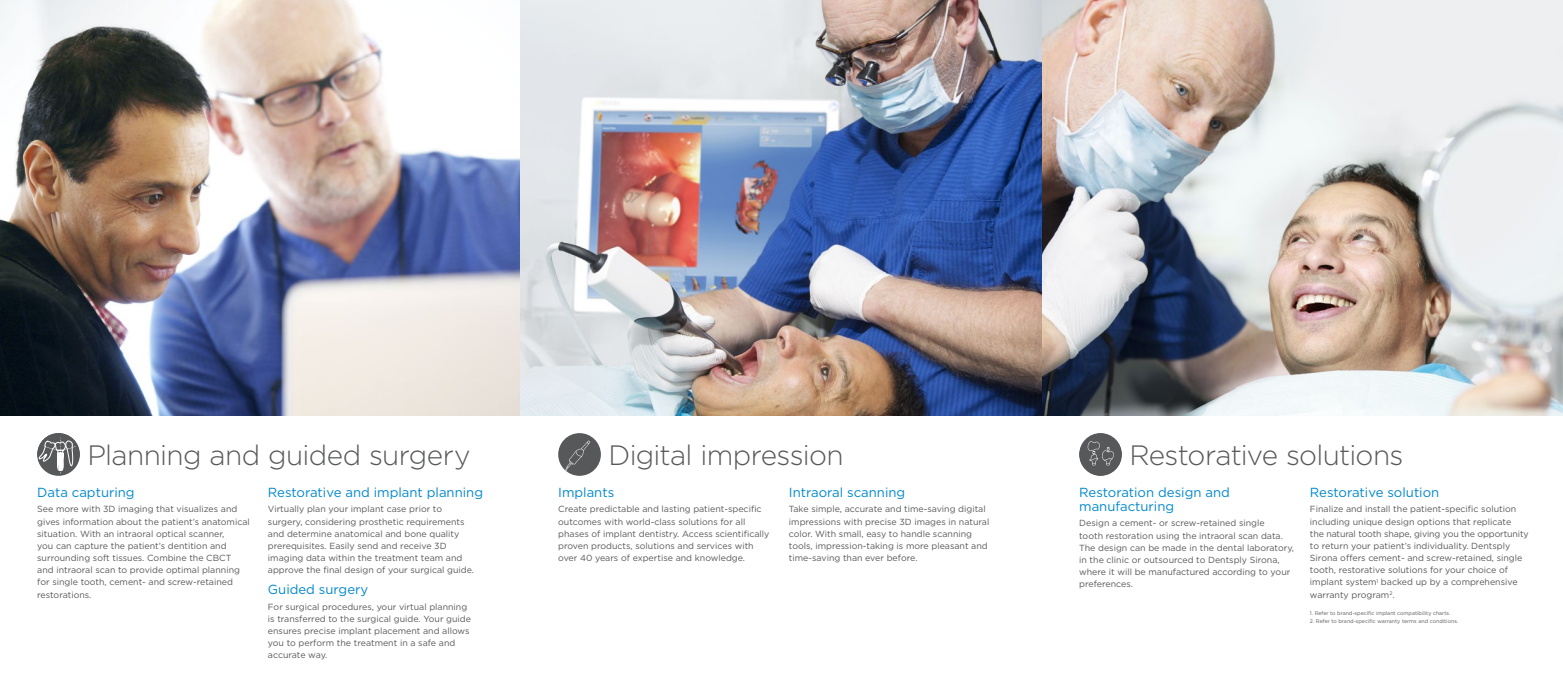
<style>
.page{position:relative;width:1563px;height:695px;background:#fff}
.page>*{position:absolute;margin:0;border:0;box-sizing:border-box;transform-origin:0 0}
.DS_headlines{font:300 28px "Gotham";letter-spacing:-.025em;color:#57585a}
.DS_headlines-2{font:13.12px/14px "Gotham";color:#0088ce}
.DS_headlines-3{font:8.84px/12.2px "Gotham";color:#57585a}
.DS_headlines-4{font:5.25px "Gotham";color:#57585a}
</style>
<div class="page">
<img style="left:0;top:0;width:1563px;height:415px">
<svg style="left:37px;top:433px;width:43px;height:42px"></svg>
<div style="left:558px;top:433px;width:43px;height:42px;background:#57585a;border-radius:50%"></div>
<svg style="left:564px;top:440px;width:26px;height:33px"></svg>
<svg style="left:1079px;top:433px;width:43px;height:42px"></svg>
<div style="left:1079px;top:433px;width:42px;height:42px;background:#57585a;border-radius:50%"></div>
<svg style="left:1087px;top:441px;width:27px;height:24px"></svg>
<p class="DS_headlines" style="left:87px;top:437px;width:385px">Planning and guided surgery</p>
<p class="DS_headlines" style="left:608px;top:437px;width:237px">Digital impression</p>
<p class="DS_headlines" style="left:1129px;top:437px;width:276px">Restorative solutions</p>
<p class="DS_headlines-2" style="left:558px;top:485px;width:57px">Implants</p>
<p class="DS_headlines-3" style="left:558px;top:503px;width:213px">Create predictable and lasting patient-specific outcomes with world-class solutions for all phases of implant dentistry. Access scientifically proven products, solutions and services with over 40 years of expertise and knowledge.</p>
<p class="DS_headlines-2" style="left:268px;top:485px;width:217px">Restorative and implant planning</p>
<p class="DS_headlines-3" style="left:268px;top:503px;width:208px">Virtually plan your implant case prior to surgery, considering prosthetic requirements and determine anatomical and bone quality prerequisites. Easily send and receive 3D imaging data within the treatment team and approve the final design of your surgical guide.</p>
<p class="DS_headlines-2" style="left:268px;top:582px;width:102px">Guided surgery</p>
<p class="DS_headlines-3" style="left:268px;top:600px;width:205px">For surgical procedures, your virtual planning is transferred to the surgical guide. Your guide ensures precise implant placement and allows you to perform the treatment in a safe and accurate way.</p>
<p class="DS_headlines-2" style="left:789px;top:485px;width:118px">Intraoral scanning</p>
<p class="DS_headlines-3" style="left:789px;top:503px;width:202px">Take simple, accurate and time-saving digital impressions with precise 3D images in natural color. With small, easy to handle scanning tools, impression-taking is more pleasant and time-saving than ever before.</p>
<p class="DS_headlines-2" style="left:1079px;top:485px;width:152px">Restoration design and manufacturing</p>
<p class="DS_headlines-3" style="left:1079px;top:517px;width:216px">Design a cement- or screw-retained single<br>tooth restoration using the intraoral scan data.<br>The design can be made in the dental laboratory, in the clinic or outsourced to Dentsply Sirona, where it will be manufactured according to your preferences.</p>
<p class="DS_headlines-2" style="left:1310px;top:485px;width:131px">Restorative solution</p>
<p class="DS_headlines-3" style="left:1310px;top:503px;width:220px">Finalize and install the patient-specific solution including unique design options that replicate<br>the natural tooth shape, giving you the opportunity to return your patient’s individuality. Dentsply Sirona offers cement- and screw-retained, single tooth, restorative solutions for your choice of implant system<sup>1</sup> backed up by a comprehensive warranty program<sup>2</sup>.</p>
<p class="DS_headlines-4" style="left:1310px;top:609px;width:142px">1. Refer to brand-specific implant compatibility charts.</p>
<p class="DS_headlines-4" style="left:1310px;top:617px;width:150px">2. Refer to brand-specific warranty terms and conditions.</p>
<p class="DS_headlines-2" style="left:37px;top:485px;width:99px">Data capturing</p>
<p class="DS_headlines-3" style="left:37px;top:503px;width:214px">See more with 3D imaging that visualizes and gives information about the patient’s anatomical situation. With an intraoral optical scanner,<br>you can capture the patient’s dentition and surrounding soft tissues. Combine the CBCT and intraoral scan to provide optimal planning for single tooth, cement- and screw-retained restorations.</p>
</div>
